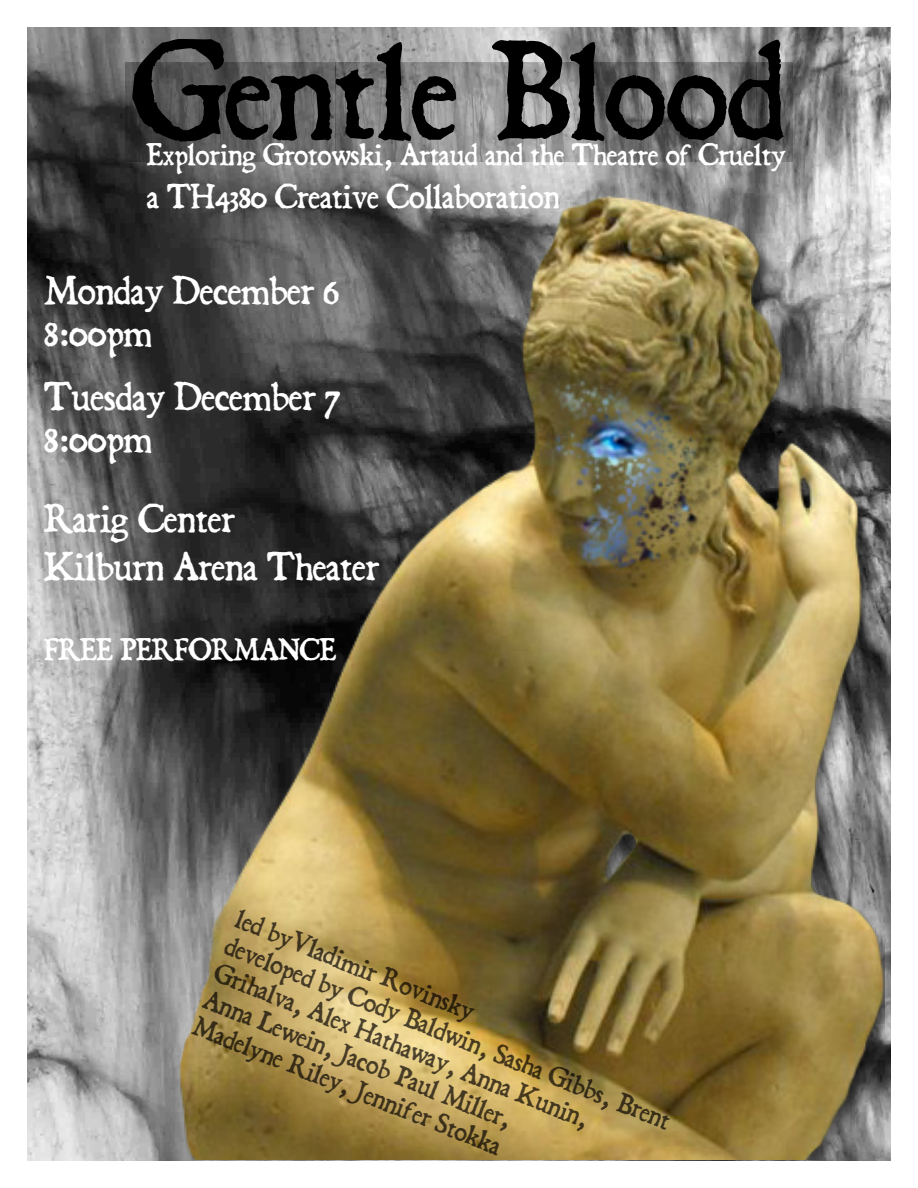
<style>
.page{position:relative;width:918px;height:1188px;background:#fff}
.page>*{position:absolute;margin:0;border:0;box-sizing:border-box;transform-origin:0 0}
.t1{font:120px "Dominican";color:#000}
.t2{font:34.8px "Dominican";color:#fff}
.t3{font:30px "Dominican";color:#fff}
.t4{font:27px "Dominican";color:#fff}
.t5{font:24px/28.8px "Dominican";color:#231f20}
</style>
<div class="page">
<img style="left:27px;top:27px;width:864px;height:1134px">
<img style="left:126px;top:63px;width:666px;height:99px">
<img style="left:171px;top:195px;width:714px;height:965px">
<svg style="left:176px;top:896px;width:519px;height:265px"></svg>
<p class="t1" style="left:135px;top:10px;width:653px">Gentle Blood</p>
<p class="t4" style="left:147px;top:136px;width:640px">Exploring Grotowski, Artaud and the Theatre of Cruelty</p>
<p class="t3" style="left:147px;top:175px;width:414px">a TH4380 Creative Collaboration</p>
<p class="t2" style="left:44px;top:267px;width:296px">Monday December 6</p>
<p class="t2" style="left:44px;top:309px;width:109px">8:00pm</p>
<p class="t2" style="left:44px;top:373px;width:297px">Tuesday December 7</p>
<p class="t2" style="left:44px;top:414px;width:109px">8:00pm</p>
<p class="t2" style="left:44px;top:494px;width:192px">Rarig Center</p>
<p class="t2" style="left:44px;top:542px;width:337px">Kilburn Arena Theater</p>
<p class="t4" style="left:44px;top:631px;width:293px">FREE PERFORMANCE</p>
<p class="t5" style="left:243px;top:905px;width:479px;rotate:22deg">led byVladimir Rovinsky<br>developed by Cody Baldwin, Sasha Gibbs, Brent Grihalva, Alex Hathaway, Anna Kunin,<br>Anna Lewein, Jacob Paul Miller,<br>Madelyne Riley, Jennifer Stokka</p>
</div>
